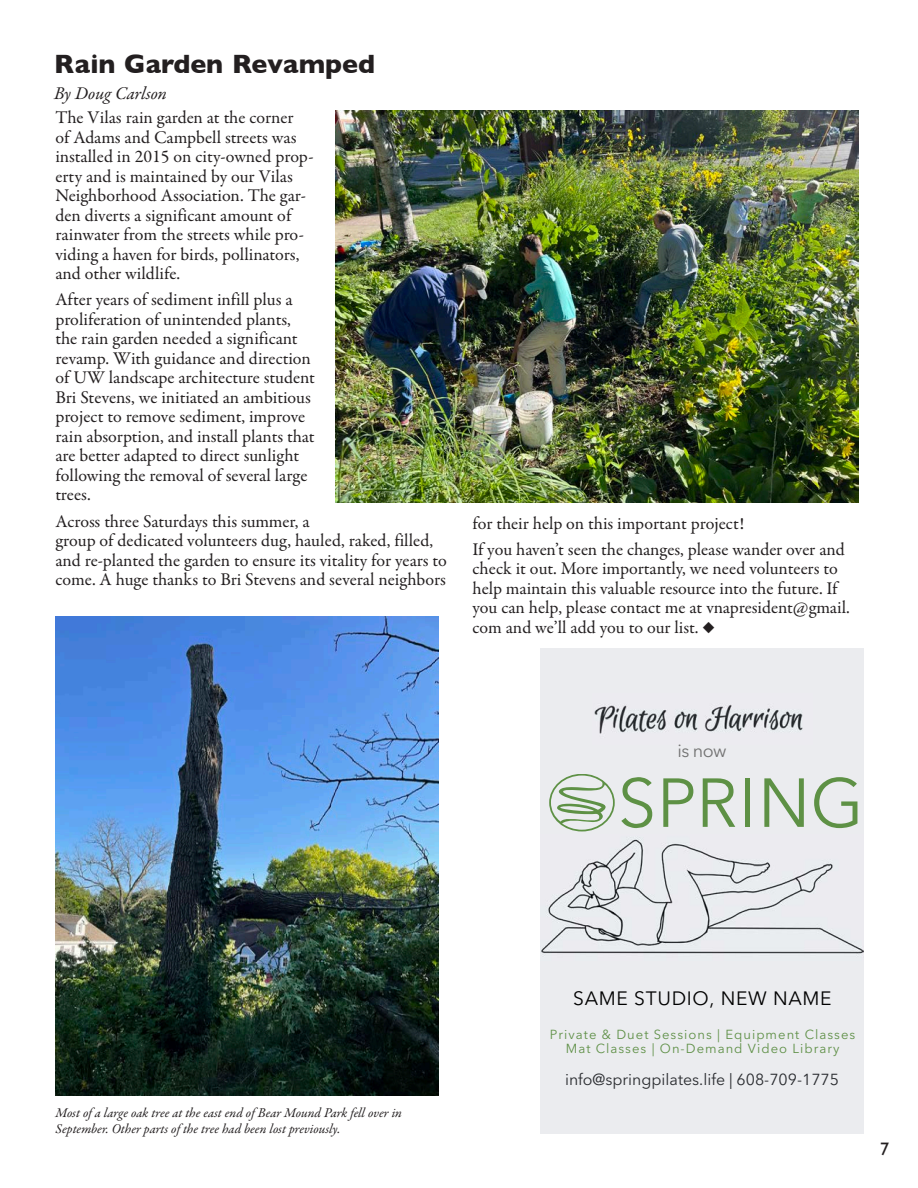
<style>
.page{position:relative;width:918px;height:1188px;background:#fff}
.page>*{position:absolute;margin:0;border:0;box-sizing:border-box;transform-origin:0 0}
.heading_1{font:700 27px "Gill Sans";color:#231f20}
.t1{font:19.2px "Avenir Next LT Pro";letter-spacing:.035em;color:#000}
.Body_Text{font:18px/19.5px "Garamond Premr Pro";letter-spacing:-.005em;color:#231f20}
.Byline{font:italic 18px "Garamond Premr Pro";color:#231f20}
.t2{font:18px "Avenir Next LT Pro";color:#737373}
.t3{font:18px "Gill Sans";color:#231f20}
.t4{font:15.9px "Avenir Next LT Pro";color:#2a2c30}
.t5{font:italic 13.5px/16.2px "Garamond Premr Pro";color:#231f20}
.t6{font:13.05px/14.1px "Avenir Next LT Pro";letter-spacing:.08em;color:#5f9047;text-align:center}
</style>
<div class="page">
<div style="left:540px;top:648px;width:324px;height:486px;background:#ebecef"></div>
<img style="left:594px;top:704px;width:209px;height:30px">
<svg style="left:549px;top:774px;width:66px;height:57px"></svg>
<svg style="left:621px;top:777px;width:31px;height:51px"></svg>
<svg style="left:663px;top:778px;width:30px;height:49px"></svg>
<svg style="left:703px;top:778px;width:32px;height:49px"></svg>
<div style="left:745px;top:778px;width:5px;height:49px;background:#5e9145"></div>
<svg style="left:764px;top:778px;width:40px;height:49px"></svg>
<svg style="left:814px;top:777px;width:43px;height:51px"></svg>
<img style="left:541px;top:839px;width:323px;height:115px">
<img style="left:336px;top:110px;width:523px;height:392px">
<img style="left:56px;top:616px;width:382px;height:479px">
<p class="heading_1" style="left:54px;top:42px;width:323px">Rain Garden Revamped</p>
<p class="Byline" style="left:54px;top:82px;width:115px">By Doug Carlson</p>
<p class="Body_Text" style="left:56px;top:108px;width:260px">The Vilas rain garden at the corner<br>of Adams and Campbell streets was installed in 2015 on city-owned prop&shy;erty and is maintained by our Vilas Neighborhood Association. The gar&shy;den diverts a significant amount of rainwater from the streets while pro&shy;viding a haven for birds, pollinators, and other wildlife.</p>
<p class="Body_Text" style="left:56px;top:290px;width:261px">After years of sediment infill plus a proliferation of unintended plants, the rain garden needed a significant revamp. With guidance and direction of UW landscape architecture student Bri Stevens, we initiated an ambitious project to remove sediment, improve rain absorption, and install plants that are better adapted to direct sunlight following the removal of several large trees.</p>
<p class="Body_Text" style="left:56px;top:512px;width:393px">Across three Saturdays this summer, a<br>group of dedicated volunteers dug, hauled, raked, filled, and re-planted the garden to ensure its vitality for years to come. A huge thanks to Bri Stevens and several neighbors</p>
<p class="Body_Text" style="left:472px;top:514px;width:273px">for their help on this important project!</p>
<p class="Body_Text" style="left:472px;top:540px;width:379px">If you haven’t seen the changes, please wander over and check it out. More importantly, we need volunteers to help maintain this valuable resource into the future. If you can help, please contact me at vnapresident@gmail. com and we’ll add you to our list. ◆</p>
<p class="t2" style="left:677px;top:740px;width:51px">is now</p>
<p class="t5" style="left:56px;top:1105px;width:348px">Most of a large oak tree at the east end of Bear Mound Park fell over in<br>September. Other parts of the tree had been lost previously.</p>
<p class="t1" style="left:573px;top:986px;width:260px">SAME STUDIO, NEW NAME</p>
<p class="t6" style="left:550px;top:1027px;width:307px">Private &amp; Duet Sessions | Equipment Classes<br>Mat Classes | On-Demand Video Library</p>
<p class="t4" style="left:565px;top:1070px;width:275px">info@springpilates.life | 608-709-1775</p>
<p class="t3" style="left:880px;top:1138px;width:10px">7</p>
</div>
